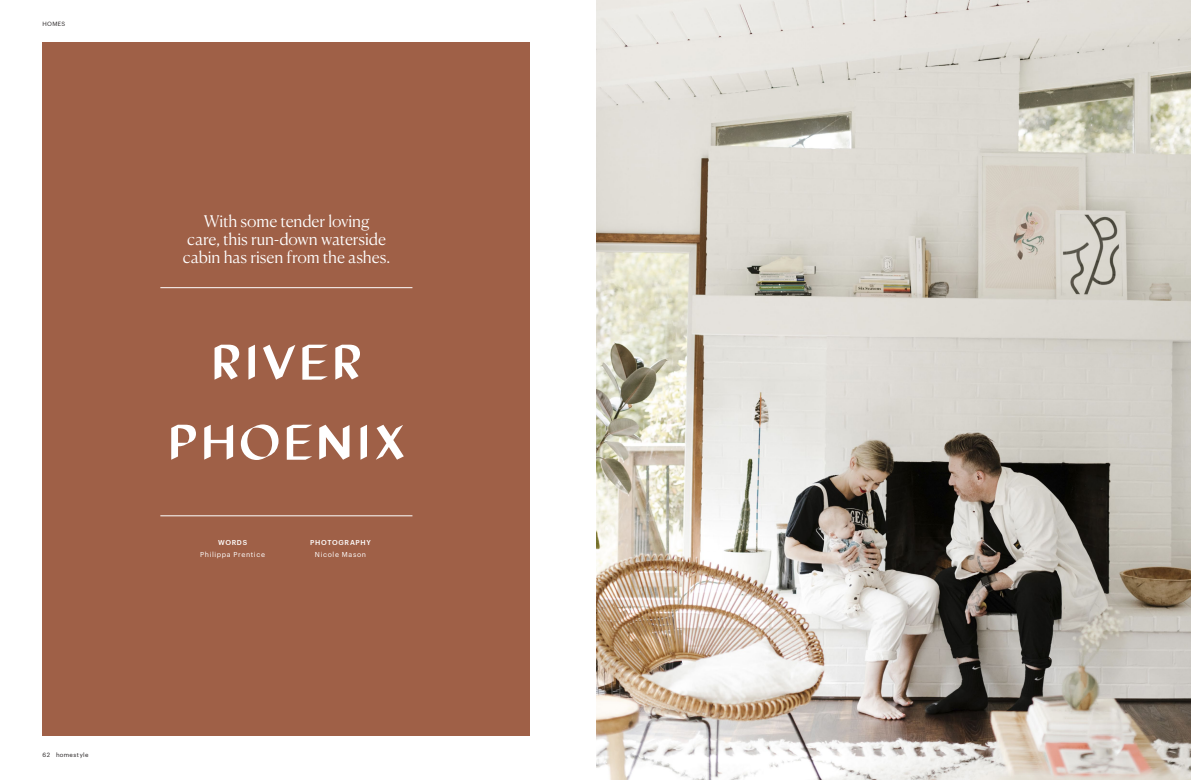
<style>
.page{position:relative;width:1191px;height:780px;background:#fff}
.page>*{position:absolute;margin:0;border:0;box-sizing:border-box;transform-origin:0 0}
.t1{font:50px/80px "Fansy C";letter-spacing:.1em;color:#fff;text-align:center}
.Standfirst{font:300 16px/18px "Canela Deck";letter-spacing:-.01em;color:#fff;text-align:center}
.t2{font:500 7px/12px "Graphik";letter-spacing:.095em;color:#fff;text-align:center}
.t3{font:7px/12px "Graphik";letter-spacing:.085em;color:#fff;text-align:center}
.t4{font:6px "Graphik";letter-spacing:.055em;color:#231f20}
.s1{font-weight:500}
.s2{font-weight:400}
</style>
<div class="page">
<div style="left:43px;top:43px;width:487px;height:692px;background:#9f6047"></div>
<hr style="left:160px;top:515px;width:252px;height:1px;background:#fff">
<hr style="left:160px;top:287px;width:252px;height:1px;background:#fff">
<img style="left:596px;top:0;width:595px;height:780px">
<p class="t4" style="left:43px;top:20px;width:24px">HOMES</p>
<p class="t4" style="left:43px;top:749px;width:47px">62 homestyle</p>
<p class="Standfirst" style="left:183px;top:210px;width:209px">With some tender loving<br>care, this run-down waterside cabin has risen from the ashes.</p>
<p class="t1" style="left:169px;top:323px;width:237px">RIVER<br>PHOENIX</p>
<p class="t3" style="left:200px;top:536px;width:66px"><span class="s1">WORDS<br></span>Philippa Prentice</p>
<p class="t2" style="left:310px;top:536px;width:62px">PHOTOGRAPHY<br><span class="s2">Nicole Mason</span></p>
</div>
